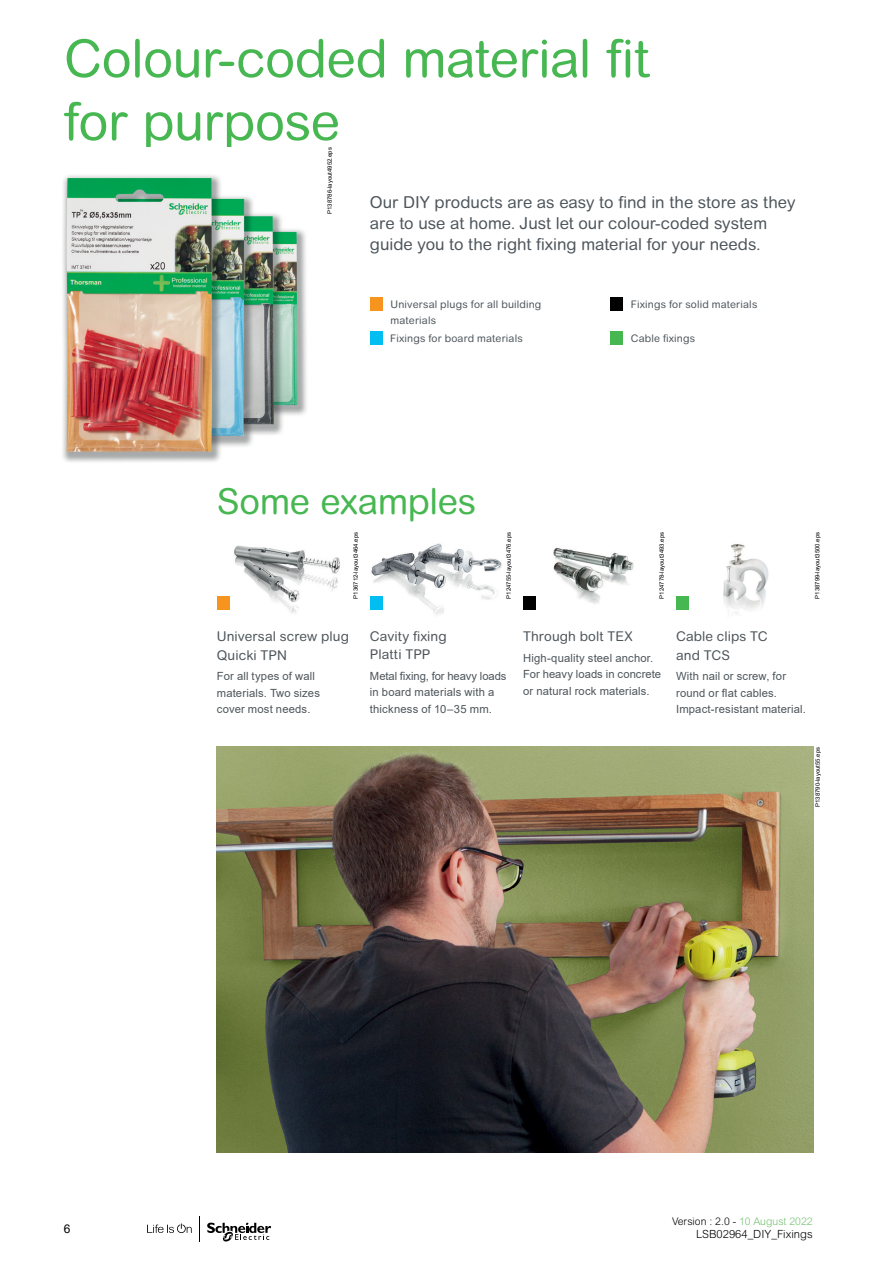
<style>
.page{position:relative;width:893px;height:1263px;background:#fff}
.page>*{position:absolute;margin:0;border:0;box-sizing:border-box;transform-origin:0 0}
.t1{font:52.5px/63px "Arial Rounded MT Pro";letter-spacing:-.01em;color:#46b751}
.t2{font:36px "Arial Rounded MT Pro";letter-spacing:-.005em;color:#46b751}
.t3{font:16.5px/21px "Arial Rounded MT Pro";color:#4d555b}
.t4{font:13.5px/18.3px "Arial Rounded MT Pro";letter-spacing:.01em;color:#4d555b}
.t5{font:12px "Arial";color:#000}
.t6{font:11.25px/16.5px "Arial";letter-spacing:.01em;color:#4d555b}
.t7{font:300 11.25px "Arial Rounded MT Pro";color:#000}
.t8{font:10.5px/15.8px "Arial Rounded MT Std";letter-spacing:.015em;color:#4d555b}
.t9{font:300 10.5px "Arial Rounded MT Pro";color:#000}
.t10{font:6px "Arial";color:#000}
.s1{color:#73c270}
</style>
<div class="page">
<svg style="left:147px;top:1223px;width:45px;height:10px"></svg>
<svg style="left:207px;top:1222px;width:64px;height:20px"></svg>
<svg style="left:199px;top:1216px;width:1px;height:26px"></svg>
<img style="left:676px;top:544px;width:93px;height:70px">
<img style="left:553px;top:548px;width:81px;height:56px">
<img style="left:370px;top:543px;width:132px;height:72px">
<img style="left:217px;top:545px;width:123px;height:69px">
<div style="left:610px;top:331px;width:13px;height:13px;background:#46b751"></div>
<div style="left:610px;top:297px;width:13px;height:14px;background:#000"></div>
<div style="left:370px;top:331px;width:13px;height:13px;background:#00bdf2"></div>
<div style="left:370px;top:297px;width:13px;height:14px;background:#f7941e"></div>
<div style="left:217px;top:596px;width:13px;height:13px;background:#f7941e"></div>
<div style="left:370px;top:596px;width:13px;height:13px;background:#00bdf2"></div>
<div style="left:523px;top:596px;width:13px;height:13px;background:#000"></div>
<div style="left:676px;top:596px;width:13px;height:13px;background:#46b751"></div>
<img style="left:62px;top:175px;width:245px;height:287px">
<img style="left:217px;top:747px;width:597px;height:406px">
<h1 class="t1" style="left:64px;top:29px;width:587px">Colour-coded material fit for purpose</h1>
<p class="t10" style="left:326px;top:214px;width:68px;rotate:-90deg">P138786-layout4952.eps</p>
<h3 class="t3" style="left:370px;top:192px;width:427px">Our DIY products are as easy to find in the store as they are to use at home. Just let our colour-coded system guide you to the right fixing material for your needs.</h3>
<p class="t8" style="left:391px;top:297px;width:152px">Universal plugs for all building materials</p>
<p class="t8" style="left:390px;top:330px;width:134px">Fixings for board materials</p>
<h2 class="t2" style="left:217px;top:480px;width:261px">Some examples</h2>
<p class="t8" style="left:631px;top:297px;width:128px">Fixings for solid materials</p>
<p class="t8" style="left:631px;top:330px;width:66px">Cable fixings</p>
<p class="t10" style="left:351px;top:599px;width:68px;rotate:-90deg">P136712-layout3464.eps</p>
<p class="t10" style="left:504px;top:599px;width:68px;rotate:-90deg">P124755-layout3476.eps</p>
<p class="t10" style="left:658px;top:599px;width:68px;rotate:-90deg">P124778-layout3493.eps</p>
<p class="t10" style="left:813px;top:599px;width:68px;rotate:-90deg">P138799-layout3500.eps</p>
<p class="t4" style="left:217px;top:628px;width:134px">Universal screw plug<br>Quicki TPN</p>
<p class="t6" style="left:217px;top:668px;width:105px">For all types of wall materials. Two sizes cover most needs.</p>
<p class="t4" style="left:370px;top:628px;width:78px">Cavity fixing<br>Platti TPP</p>
<p class="t6" style="left:370px;top:668px;width:138px">Metal fixing, for heavy loads in board materials with a thickness of 10–35 mm.</p>
<p class="t4" style="left:523px;top:628px;width:111px">Through bolt TEX</p>
<p class="t6" style="left:523px;top:650px;width:140px">High-quality steel anchor.<br>For heavy loads in concrete or natural rock materials.</p>
<p class="t4" style="left:676px;top:628px;width:93px">Cable clips TC and TCS</p>
<p class="t6" style="left:676px;top:668px;width:131px">With nail or screw, for round or flat cables.<br>Impact-resistant material.</p>
<p class="t10" style="left:813px;top:807px;width:62px;rotate:-90deg">P138790-layout55.eps</p>
<p class="t5" style="left:64px;top:1220px;width:8px">6</p>
<p class="t9" style="left:672px;top:1215px;width:142px">Version : 2.0 - <span class="s1">10 August 2022</span></p>
<p class="t7" style="left:696px;top:1228px;width:118px">LSB02964_DIY_Fixings</p>
</div>
